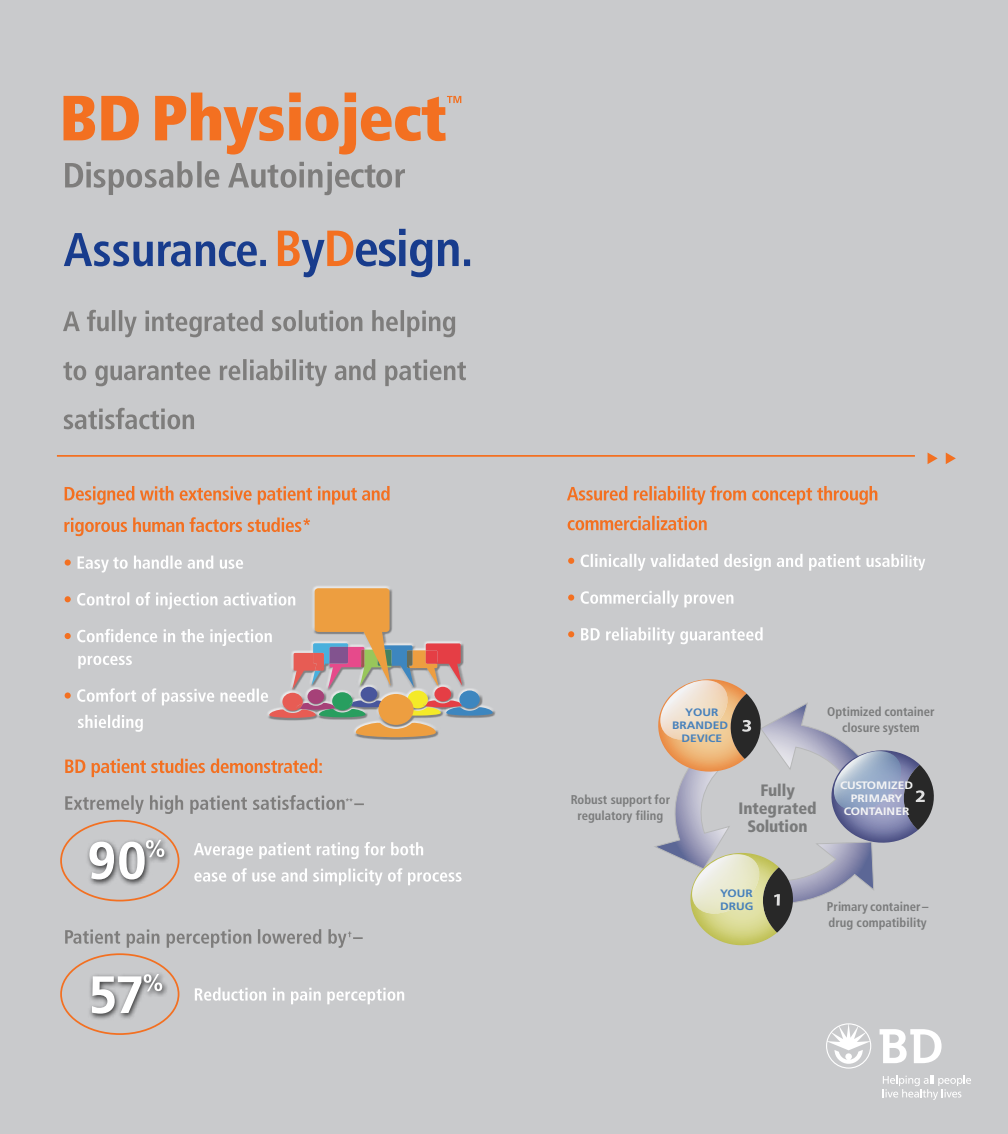
<style>
.page{position:relative;width:1008px;height:1134px;background:#c9cacc}
.page>*{position:absolute;margin:0;border:0;box-sizing:border-box;transform-origin:0 0}
.t1{font:900 condensed 16.45px/17.8px "Frutiger";color:#666767;text-align:center}
.t2{font:700 condensed 12.78px/15.2px "Frutiger";color:#666767;text-align:center}
.t3{font:700 10.85px/13px "Frutiger";color:#fff;text-align:center;scale:1.11 1}
.t4{font:700 10.85px/13px "Frutiger";color:#286fb7;text-align:center;scale:1.11 1}
</style>
<div class="page">
<svg style="left:880px;top:1029px;width:62px;height:34px"></svg>
<svg style="left:826px;top:1023px;width:45px;height:46px"></svg>
<svg style="left:883px;top:1075px;width:88px;height:25px"></svg>
<svg style="left:928px;top:453px;width:28px;height:11px"></svg>
<svg style="left:581px;top:627px;width:182px;height:17px"></svg>
<svg style="left:568px;top:631px;width:6px;height:6px"></svg>
<svg style="left:581px;top:591px;width:152px;height:17px"></svg>
<div style="left:568px;top:594px;width:6px;height:7px;background:#f37021;border-radius:50%"></div>
<svg style="left:581px;top:554px;width:344px;height:17px"></svg>
<svg style="left:568px;top:558px;width:6px;height:6px"></svg>
<svg style="left:568px;top:516px;width:139px;height:14px"></svg>
<svg style="left:567px;top:486px;width:310px;height:19px"></svg>
<hr style="left:57px;top:455px;width:858px;height:2px;background:#f37021">
<svg style="left:654px;top:702px;width:220px;height:200px"></svg>
<svg style="left:654px;top:679px;width:112px;height:97px"></svg>
<svg style="left:685px;top:848px;width:113px;height:98px"></svg>
<svg style="left:826px;top:745px;width:108px;height:103px"></svg>
<div style="left:60px;top:953px;width:119px;height:82px;border:2px solid #f37021;border-radius:50%"></div>
<svg style="left:65px;top:929px;width:298px;height:19px"></svg>
<svg style="left:65px;top:795px;width:299px;height:19px"></svg>
<svg style="left:65px;top:759px;width:257px;height:18px"></svg>
<svg style="left:194px;top:868px;width:268px;height:17px"></svg>
<svg style="left:194px;top:842px;width:229px;height:17px"></svg>
<svg style="left:195px;top:987px;width:209px;height:17px"></svg>
<div style="left:60px;top:820px;width:119px;height:81px;border:2px solid #f37021;border-radius:50%"></div>
<svg style="left:64px;top:408px;width:130px;height:21px"></svg>
<svg style="left:63px;top:359px;width:403px;height:27px"></svg>
<svg style="left:63px;top:310px;width:392px;height:27px"></svg>
<div style="left:65px;top:692px;width:6px;height:7px;background:#f37021;border-radius:50%"></div>
<svg style="left:65px;top:633px;width:6px;height:6px"></svg>
<svg style="left:65px;top:596px;width:6px;height:6px"></svg>
<svg style="left:78px;top:556px;width:165px;height:17px"></svg>
<div style="left:65px;top:559px;width:6px;height:7px;background:#f37021;border-radius:50%"></div>
<svg style="left:64px;top:517px;width:246px;height:19px"></svg>
<svg style="left:65px;top:486px;width:325px;height:19px"></svg>
<div style="left:267px;top:588px;width:228px;height:152px;background:#000;opacity:.45"></div>
<svg style="left:77px;top:588px;width:416px;height:149px"></svg>
<svg style="left:278px;top:229px;width:192px;height:48px"></svg>
<svg style="left:64px;top:233px;width:202px;height:33px"></svg>
<svg style="left:65px;top:161px;width:340px;height:34px"></svg>
<svg style="left:64px;top:93px;width:397px;height:62px"></svg>
<div style="left:88px;top:971px;width:81px;height:50px;background:#000;opacity:.75"></div>
<svg style="left:92px;top:974px;width:70px;height:40px"></svg>
<div style="left:85px;top:837px;width:86px;height:50px;background:#000;opacity:.75"></div>
<svg style="left:89px;top:840px;width:75px;height:40px"></svg>
<p class="t4" style="left:672px;top:705px;width:52px">YOUR<br>BRANDED<br>DEVICE</p>
<p class="t2" style="left:827px;top:704px;width:109px">Optimized container closure system</p>
<p class="t2" style="left:571px;top:792px;width:101px">Robust support for regulatory filing</p>
<p class="t1" style="left:739px;top:782px;width:80px">Fully<br>Integrated<br>Solution</p>
<p class="t3" style="left:840px;top:778px;width:67px">CUSTOMIZED<br>PRIMARY<br>CONTAINER</p>
<p class="t4" style="left:720px;top:887px;width:31px;text-align:left">YOUR<br>DRUG</p>
<p class="t2" style="left:827px;top:899px;width:103px;text-align:left">Primary container– drug compatibility</p>
</div>
